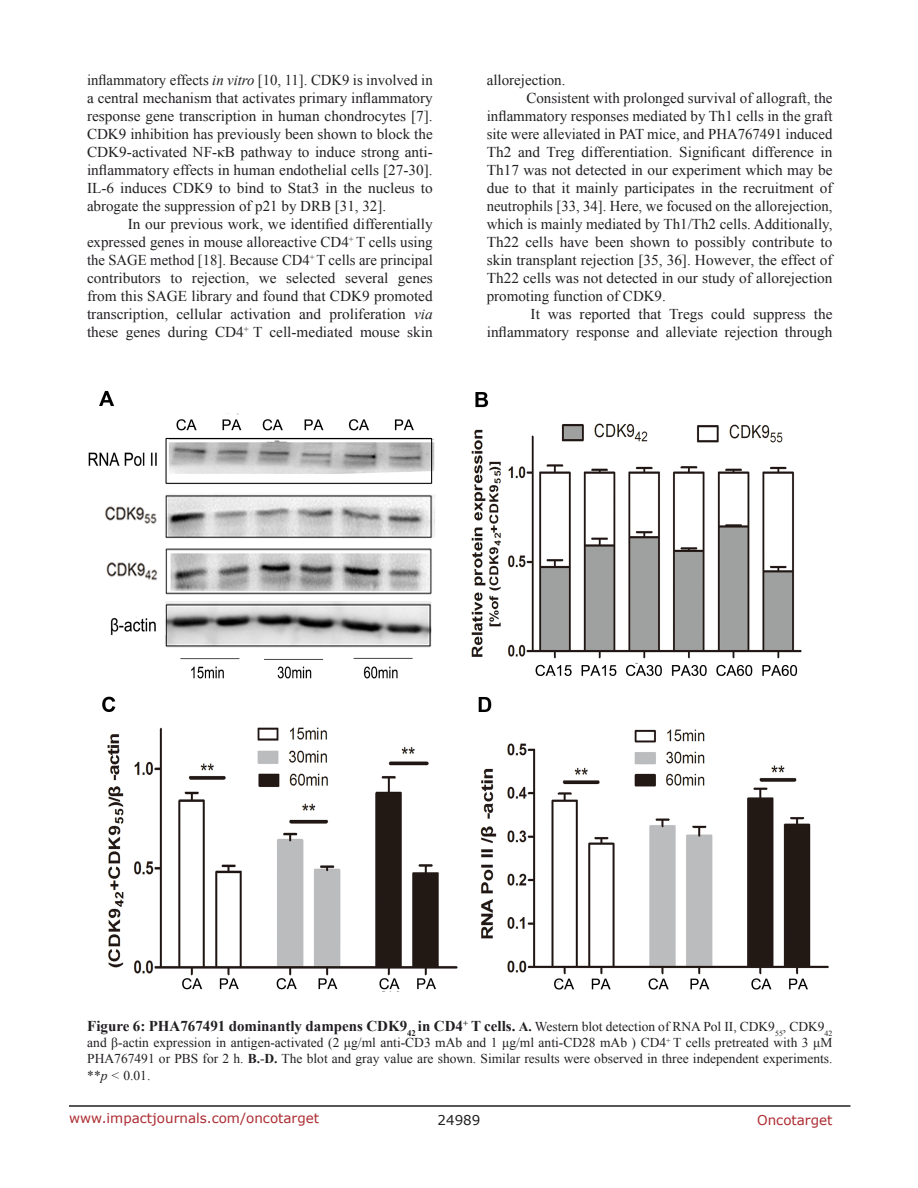
<style>
.page{position:relative;width:918px;height:1188px;background:#fff}
.page>*{position:absolute;margin:0;border:0;box-sizing:border-box;transform-origin:0 0}
.BodyText{font:15px/18px "Times New Roman";color:#221f22;text-align:justify}
.FigureText{font:700 15px "Times New Roman";color:#221f22}
.FigureText-2{font:13.5px/16.2px "Times New Roman";color:#221f22;text-align:justify}
.t1{font:13.5px "Verdana";color:#ac2b31}
.t2{font:13.5px "Verdana";color:#221f22}
.s1{font-style:italic}
.s2{font-size:13.5px}
.s3{font-weight:400;font-size:13.5px}
.s4{font-weight:700}
</style>
<div class="page">
<hr style="left:69px;top:1105px;width:781px;height:2px;background:#231f20">
<img style="left:88px;top:390px;width:741px;height:602px">
<p class="BodyText" style="left:87px;top:71px;width:347px">inflammatory effects <span class="s1">in vitro</span> [10, 11]. CDK9 is involved in a central mechanism that activates primary inflammatory response gene transcription in human chondrocytes [7].<br>CDK9 inhibition has previously been shown to block the CDK9-activated NF-κB pathway to induce strong anti&shy;inflammatory effects in human endothelial cells [27-30].<br>IL-6 induces CDK9 to bind to Stat3 in the nucleus to abrogate the suppression of p21 by DRB [31, 32].</p>
<p class="BodyText" style="left:87px;top:215px;width:347px;text-indent:41px">In our previous work, we identified differentially expressed genes in mouse alloreactive CD4<sup>+</sup> T cells using the SAGE method [18]. Because CD4<sup>+</sup> T cells are principal contributors to rejection, we selected several genes from this SAGE library and found that CDK9 promoted transcription, cellular activation and proliferation <span class="s1">via </span>these genes during CD4<sup>+</sup> T cell-mediated mouse skin</p>
<p class="BodyText" style="left:487px;top:71px;width:80px">allorejection.</p>
<p class="BodyText" style="left:487px;top:89px;width:347px;text-indent:40px">Consistent with prolonged survival of allograft, the inflammatory responses mediated by Th1 cells in the graft site were alleviated in PAT mice, and PHA767491 induced Th2 and Treg differentiation. Significant difference in Th17 was not detected in our experiment which may be due to that it mainly participates in the recruitment of neutrophils [33, 34]. Here, we focused on the allorejection, which is mainly mediated by Th1/Th2 cells. Additionally, Th22 cells have been shown to possibly contribute to skin transplant rejection [35, 36]. However, the effect of Th22 cells was not detected in our study of allorejection promoting function of CDK9.</p>
<p class="BodyText" style="left:487px;top:305px;width:347px;text-align:right">It was reported that Tregs could suppress the inflammatory response and alleviate rejection through</p>
<p class="FigureText" style="left:87px;top:1016px;width:747px">Figure 6: PHA767491 dominantly dampens CDK9<sub>42</sub> in CD4<sup>+</sup> T cells. <span class="s2">A.</span> <span class="s3">Western blot detection of RNA Pol II, CDK9</span><sub>55</sub><span class="s3">, CDK9</span><sub>42</sub></p>
<p class="FigureText-2" style="left:87px;top:1034px;width:747px">and β-actin expression in antigen-activated (2 μg/ml anti-CD3 mAb and 1 μg/ml anti-CD28 mAb ) CD4<sup>+</sup> T cells pretreated with 3 μM PHA767491 or PBS for 2 h. <span class="s4">B.</span>-<span class="s4">D.</span> The blot and gray value are shown. Similar results were observed in three independent experiments. **<span class="s1">p &lt;</span> 0.01.</p>
<p class="t1" style="left:69px;top:1109px;width:252px">www.impactjournals.com/oncotarget</p>
<p class="t2" style="left:438px;top:1111px;width:44px">24989</p>
<p class="t1" style="left:757px;top:1111px;width:77px">Oncotarget</p>
</div>
